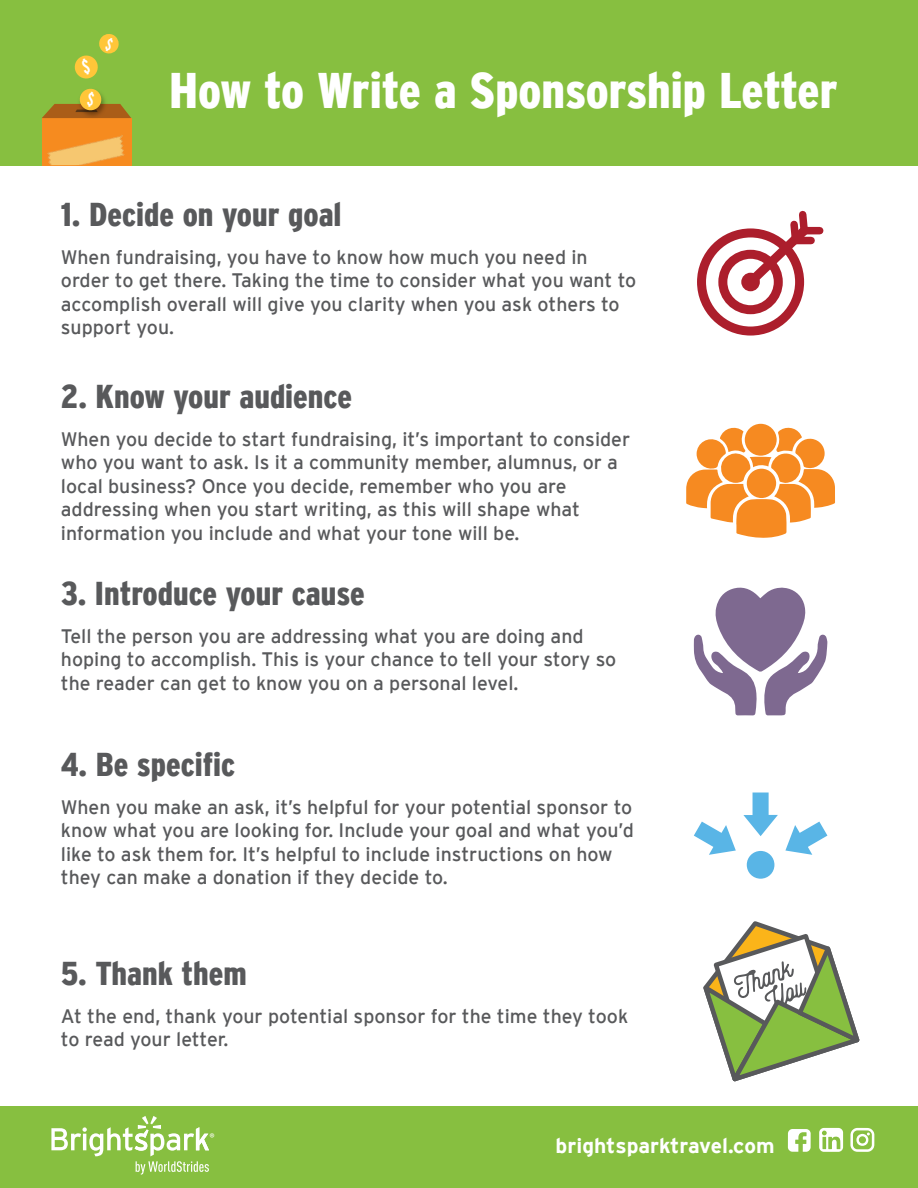
<style>
.page{position:relative;width:918px;height:1188px;background:#fff}
.page>*{position:absolute;margin:0;border:0;box-sizing:border-box;transform-origin:0 0}
.t1{font:900 condensed 49.95px "Interstate";color:#fff}
.t2{font:900 condensed 33px "Interstate";color:#58595b}
.t3{font:700 21px "Interstate";color:#fff}
.t4{font:19.5px/23.4px "Interstate";color:#58595b}
.t5{font:12.6px "Myriad Pro";color:#fff}
</style>
<div class="page">
<div style="left:0;top:0;width:918px;height:165px;background:#87bf40"></div>
<img style="left:42px;top:118px;width:90px;height:47px">
<div style="left:1px;top:1107px;width:917px;height:81px;background:#87bf40"></div>
<svg style="left:51px;top:1116px;width:158px;height:59px"></svg>
<svg style="left:850px;top:1128px;width:24px;height:24px"></svg>
<svg style="left:788px;top:1129px;width:23px;height:23px"></svg>
<svg style="left:819px;top:1128px;width:24px;height:24px"></svg>
<svg style="left:785px;top:822px;width:42px;height:33px"></svg>
<svg style="left:694px;top:822px;width:42px;height:33px"></svg>
<svg style="left:743px;top:793px;width:35px;height:43px"></svg>
<div style="left:747px;top:851px;width:27px;height:28px;background:#59b5e6;border-radius:50%"></div>
<svg style="left:694px;top:587px;width:133px;height:128px"></svg>
<svg style="left:686px;top:425px;width:149px;height:113px"></svg>
<div style="left:697px;top:228px;width:107px;height:108px;border:9px solid #ac1e2c;border-radius:50%"></div>
<div style="left:718px;top:250px;width:65px;height:64px;border:9px solid #ac1e2c;border-radius:50%"></div>
<svg style="left:738px;top:210px;width:86px;height:85px"></svg>
<svg style="left:703px;top:921px;width:157px;height:161px"></svg>
<svg style="left:42px;top:88px;width:89px;height:30px"></svg>
<svg style="left:74px;top:34px;width:45px;height:45px"></svg>
<h1 class="t1" style="left:169px;top:63px;width:670px">How to Write a Sponsorship Letter</h1>
<h2 class="t2" style="left:61px;top:196px;width:282px">1. Decide on your goal</h2>
<p class="t4" style="left:61px;top:245px;width:577px">When fundraising, you have to know how much you need in order to get there. Taking the time to consider what you want to accomplish overall will give you clarity when you ask others to support you.</p>
<h2 class="t2" style="left:61px;top:378px;width:293px">2. Know your audience</h2>
<p class="t4" style="left:61px;top:427px;width:571px">When you decide to start fundraising, it’s important to consider who you want to ask. Is it a community member, alumnus, or a local business? Once you decide, remember who you are addressing when you start writing, as this will shape what information you include and what your tone will be.</p>
<h2 class="t2" style="left:61px;top:575px;width:305px">3. Introduce your cause</h2>
<p class="t4" style="left:61px;top:624px;width:557px">Tell the person you are addressing what you are doing and hoping to accomplish. This is your chance to tell your story so the reader can get to know you on a personal level.</p>
<h2 class="t2" style="left:61px;top:746px;width:176px">4. Be specific</h2>
<p class="t4" style="left:61px;top:795px;width:574px">When you make an ask, it’s helpful for your potential sponsor to know what you are looking for. Include your goal and what you’d like to ask them for. It’s helpful to include instructions on how they can make a donation if they decide to.</p>
<h2 class="t2" style="left:61px;top:955px;width:187px">5. Thank them</h2>
<p class="t4" style="left:61px;top:1004px;width:569px">At the end, thank your potential sponsor for the time they took to read your letter.</p>
<p class="t5" style="left:210px;top:1130px;width:7px">®</p>
<p class="t3" style="left:556px;top:1134px;width:220px">brightsparktravel.com</p>
</div>
